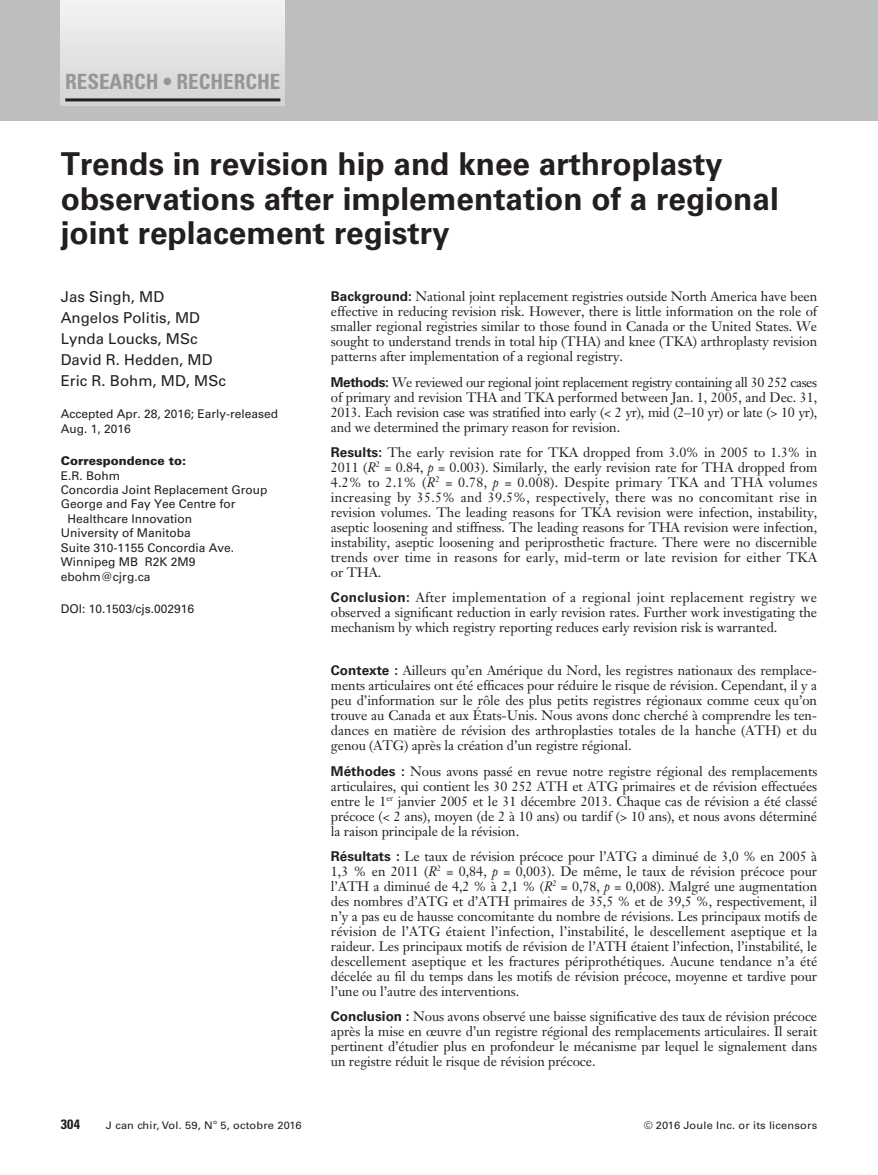
<style>
.page{position:relative;width:878px;height:1175px;background:#fff}
.page>*{position:absolute;margin:0;border:0;box-sizing:border-box;transform-origin:0 0}
.t1{font:700 31.5px/34.5px "Univers LT Std";color:#231f20}
.t2{font:700 condensed 21px "Univers LT Std";color:#949698}
.t3{font:15px/21px "Univers LT Std";color:#231f20}
.t4{font:13.5px/15px "Janson Text LT Std";letter-spacing:-.005em;color:#231f20;text-align:justify}
.t5{font:700 condensed 13.5px "Univers LT Std";color:#231f20;scale:1.05 1}
.t6{font:12px/14.4px "Univers LT Std";color:#231f20}
.t7{font:900 12px "Univers LT Std";color:#231f20}
.t8{font:10.5px "Univers LT Std";letter-spacing:.015em;color:#231f20;scale:1.05 1}
.t9{font:6.3px "Univers LT Std";color:#231f20;scale:1.05 1}
.s1{font-family:"Univers LT Std";font-weight:700}
.s2{font-style:italic}
</style>
<div class="page">
<div style="left:0;top:0;width:877px;height:120px;background:#bcbec0"></div>
<div style="left:61px;top:0;width:224px;height:106px;background:linear-gradient(to bottom,#f3f4f4,#d2d3d5)"></div>
<hr style="left:65px;top:98px;width:215px;height:3px;background:#231f20">
<h2 class="t2" style="left:65px;top:69px;width:216px">RESEARCH • RECHERCHE</h2>
<h1 class="t1" style="left:61px;top:147px;width:719px">Trends in revision hip and knee arthroplasty observations after implementation of a regional joint replacement registry</h1>
<p class="t3" style="left:61px;top:286px;width:167px">Jas Singh, MD<br>Angelos Politis, MD<br>Lynda Loucks, MSc<br>David R. Hedden, MD<br>Eric R. Bohm, MD, MSc</p>
<p class="t6" style="left:61px;top:407px;width:219px">Accepted Apr. 28, 2016; Early-released<br>Aug. 1, 2016</p>
<p class="t7" style="left:61px;top:453px;width:127px">Correspondence to:</p>
<p class="t6" style="left:61px;top:468px;width:61px">E.R. Bohm</p>
<p class="t6" style="left:61px;top:482px;width:208px">Concordia Joint Replacement Group</p>
<p class="t6" style="left:61px;top:497px;width:176px">George and Fay Yee Centre for</p>
<p class="t6" style="left:67px;top:511px;width:126px">Healthcare Innovation</p>
<p class="t6" style="left:61px;top:526px;width:132px">University of Manitoba</p>
<p class="t6" style="left:61px;top:540px;width:175px">Suite 310-1155 Concordia Ave.</p>
<p class="t6" style="left:61px;top:554px;width:136px">Winnipeg MB R2K 2M9</p>
<p class="t6" style="left:61px;top:569px;width:91px">ebohm@cjrg.ca</p>
<p class="t6" style="left:61px;top:601px;width:135px">DOI: 10.1503/cjs.002916</p>
<p class="t4" style="left:331px;top:289px;width:488px"><span class="s1">Background:</span> National joint replacement registries outside North America have been effective in reducing revision risk. However, there is little information on the role of smaller regional registries similar to those found in Canada or the United States. We sought to understand trends in total hip (THA) and knee (TKA) arthroplasty revision patterns after implementation of a regional registry.</p>
<p class="t4" style="left:331px;top:374px;width:488px"><span class="s1">Methods:</span> We reviewed our regional joint replacement registry containing all 30 252 cases of primary and revision THA and TKA performed between Jan. 1, 2005, and Dec. 31, 2013. Each revision case was stratified into early (&lt; 2 yr), mid (2–10 yr) or late (&gt; 10 yr), and we determined the primary reason for revision.</p>
<p class="t4" style="left:331px;top:444px;width:488px"><span class="s1">Results:</span> The early revision rate for TKA dropped from 3.0% in 2005 to 1.3% in 2011 (<span class="s2">R</span><sup>2</sup> = 0.84, <span class="s2">p</span> = 0.003). Similarly, the early revision rate for THA dropped from 4.2% to 2.1% (<span class="s2">R</span><sup>2</sup> = 0.78, <span class="s2">p</span> = 0.008). Despite primary TKA and THA volumes increasing by 35.5% and 39.5%, respectively, there was no concomitant rise in revision volumes. The leading reasons for TKA revision were infection, instability, aseptic loosening and stiffness. The leading reasons for THA revision were infection, instability, aseptic loosening and periprosthetic fracture. There were no discernible trends over time in reasons for early, mid-term or late revision for either TKA or THA.</p>
<p class="t4" style="left:331px;top:590px;width:487px"><span class="s1">Conclusion:</span> After implementation of a regional joint replacement registry we observed a significant reduction in early revision rates. Further work investigating the mechanism by which registry reporting reduces early revision risk is warranted.</p>
<p class="t4" style="left:331px;top:663px;width:488px"><span class="s1">Contexte :</span> Ailleurs qu’en Amérique du Nord, les registres nationaux des remplace&shy;ments articulaires ont été efficaces pour réduire le risque de révision. Cependant, il y a peu d’information sur le rôle des plus petits registres régionaux comme ceux qu’on trouve au Canada et aux États-Unis. Nous avons donc cherché à comprendre les ten&shy;dances en matière de révision des arthroplasties totales de la hanche (ATH) et du genou (ATG) après la création d’un registre régional.</p>
<p class="t4" style="left:331px;top:763px;width:488px"><span class="s1">Méthodes :</span> Nous avons passé en revue notre registre régional des remplacements articulaires, qui contient les 30 252 ATH et ATG primaires et de révision effectuées entre le 1<sup>er</sup> janvier 2005 et le 31 décembre 2013. Chaque cas de révision a été classé précoce (&lt; 2 ans), moyen (de 2 à 10 ans) ou tardif (&gt; 10 ans), et nous avons déterminé la raison principale de la révision.</p>
<p class="t4" style="left:331px;top:848px;width:488px"><span class="s1">Résultats :</span> Le taux de révision précoce pour l’ATG a diminué de 3,0 % en 2005 à 1,3 % en 2011 (<span class="s2">R</span><sup>2</sup> = 0,84, <span class="s2">p</span> = 0,003). De même, le taux de révision précoce pour l’ATH a diminué de 4,2 % à 2,1 % (<span class="s2">R</span><sup>2</sup> = 0,78, <span class="s2">p</span> = 0,008). Malgré une augmentation des nombres d’ATG et d’ATH primaires de 35,5 % et de 39,5 %, respectivement, il n’y a pas eu de hausse concomitante du nombre de révisions. Les principaux motifs de révision de l’ATG étaient l’infection, l’instabilité, le descellement aseptique et la raideur. Les principaux motifs de révision de l’ATH étaient l’infection, l’instabilité, le descellement aseptique et les fractures périprothétiques. Aucune tendance n’a été décelée au fil du temps dans les motifs de révision précoce, moyenne et tardive pour l’une ou l’autre des interventions.</p>
<p class="t4" style="left:331px;top:1008px;width:488px"><span class="s1">Conclusion :</span> Nous avons observé une baisse significative des taux de révision précoce après la mise en œuvre d’un registre régional des remplacements articulaires. Il serait pertinent d’étudier plus en profondeur le mécanisme par lequel le signalement dans un registre réduit le risque de révision précoce.</p>
<p class="t5" style="left:61px;top:1116px;width:20px">304</p>
<p class="t8" style="left:106px;top:1119px;width:103px">J can chir, Vol. 59, N</p>
<p class="t9" style="left:213px;top:1117px;width:5px">o</p>
<p class="t8" style="left:220px;top:1119px;width:79px">5, octobre 2016</p>
<p class="t8" style="left:643px;top:1119px;width:167px">© 2016 Joule Inc. or its licensors</p>
</div>
